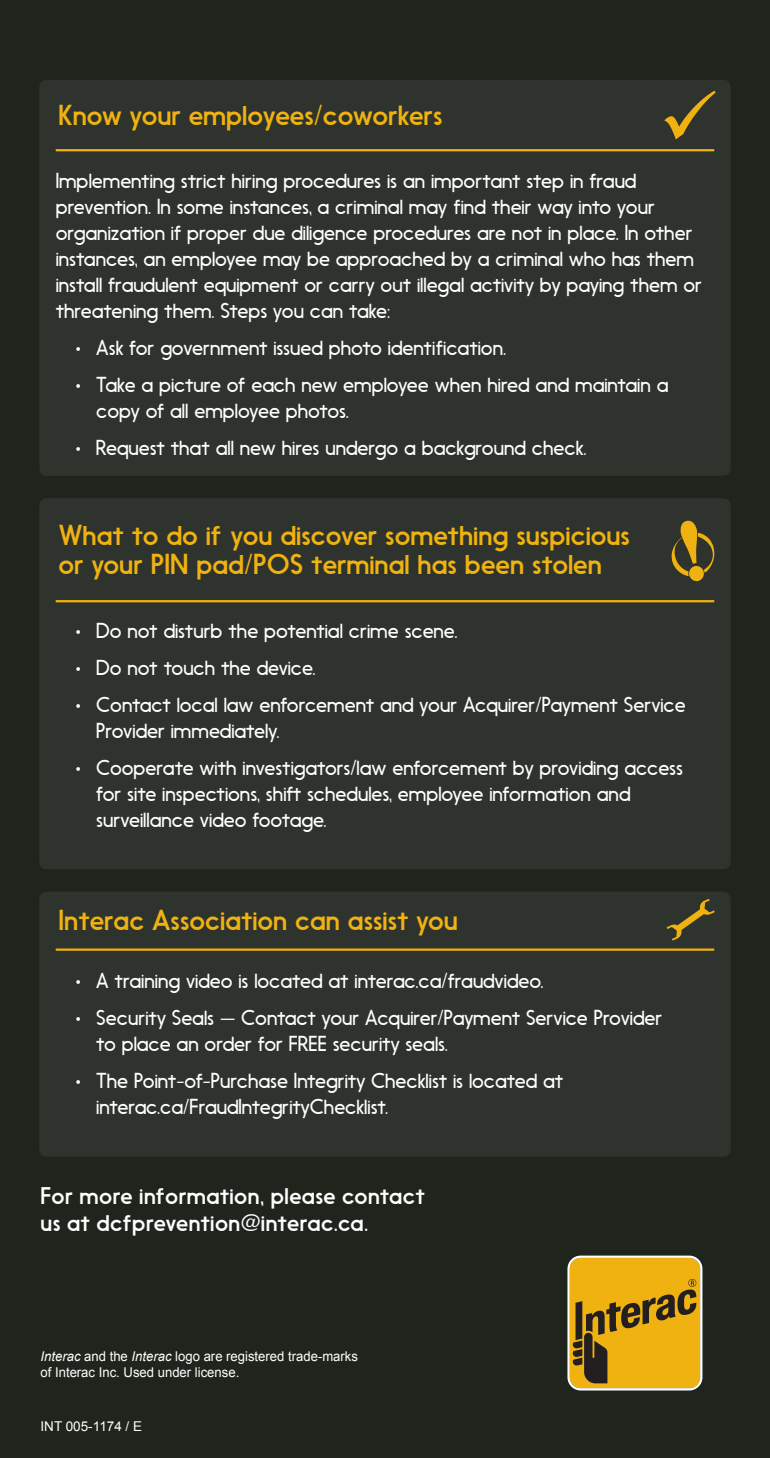
<style>
.page{position:relative;width:770px;height:1458px;background:#1f251d}
.page>*{position:absolute;margin:0;border:0;box-sizing:border-box;transform-origin:0 0}
.t1{font:27px/29.2px "Nanami";color:#efb211}
.t2{font:22.5px/27px "Nanami";letter-spacing:.01em;color:#fff}
.t3{font:300 20.25px/25.9px "Nanami";color:#fff}
.t4{font:13.5px/16.2px "Arial";color:#fff}
.s1{font-style:italic}
</style>
<div class="page">
<div style="left:39px;top:80px;width:691px;height:396px;background:#2f332d;border-radius:7px"></div>
<div style="left:39px;top:498px;width:691px;height:371px;background:#2f332d;border-radius:7px"></div>
<div style="left:39px;top:892px;width:691px;height:265px;background:#2f332d;border-radius:7px"></div>
<hr style="left:56px;top:600px;width:658px;height:2px;background:#efb211">
<svg style="left:671px;top:520px;width:43px;height:62px"></svg>
<hr style="left:56px;top:149px;width:658px;height:2px;background:#efb211">
<svg style="left:664px;top:91px;width:51px;height:49px"></svg>
<hr style="left:56px;top:949px;width:658px;height:2px;background:#efb211">
<svg style="left:666px;top:899px;width:48px;height:42px"></svg>
<svg style="left:567px;top:1256px;width:135px;height:134px;background:#ca9b21"></svg>
<h1 class="t1" style="left:59px;top:101px;width:385px">Know your employees/coworkers</h1>
<p class="t3" style="left:56px;top:168px;width:647px">Implementing strict hiring procedures is an important step in fraud prevention. In some instances, a criminal may find their way into your organization if proper due diligence procedures are not in place. In other instances, an employee may be approached by a criminal who has them install fraudulent equipment or carry out illegal activity by paying them or threatening them. Steps you can take:</p>
<p class="t3" style="left:76px;top:335px;width:431px">• Ask for government issued photo identification.</p>
<p class="t3" style="left:96px;top:372px;width:573px;text-indent:-20px">• Take a picture of each new employee when hired and maintain a copy of all employee photos.</p>
<p class="t3" style="left:76px;top:435px;width:512px">• Request that all new hires undergo a background check.</p>
<h1 class="t1" style="left:59px;top:520px;width:572px">What to do if you discover something suspicious or your PIN pad/POS terminal has been stolen</h1>
<p class="t3" style="left:76px;top:618px;width:383px">• Do not disturb the potential crime scene.</p>
<p class="t3" style="left:76px;top:655px;width:241px">• Do not touch the device.</p>
<p class="t3" style="left:96px;top:692px;width:591px;text-indent:-20px">• Contact local law enforcement and your Acquirer/Payment Service<br>Provider immediately.</p>
<p class="t3" style="left:96px;top:755px;width:588px;text-indent:-20px">• Cooperate with investigators/law enforcement by providing access for site inspections, shift schedules, employee information and surveillance video footage.</p>
<h1 class="t1" style="left:59px;top:905px;width:401px">Interac Association can assist you</h1>
<p class="t3" style="left:76px;top:968px;width:469px">• A training video is located at interac.ca/fraudvideo.</p>
<p class="t3" style="left:96px;top:1005px;width:567px;text-indent:-20px">• Security Seals — Contact your Acquirer/Payment Service Provider to place an order for FREE security seals.</p>
<p class="t3" style="left:96px;top:1068px;width:468px;text-indent:-20px">• The Point-of-Purchase Integrity Checklist is located at interac.ca/FraudIntegrityChecklist.</p>
<p class="t2" style="left:40px;top:1183px;width:386px">For more information, please contact us at dcfprevention@interac.ca.</p>
<p class="t4" style="left:40px;top:1348px;width:319px"><span class="s1">Interac</span> and the <span class="s1">Interac</span> logo are registered trade-marks of Interac Inc. Used under license.</p>
<p class="t4" style="left:40px;top:1419px;width:103px">INT 005-1174 / E</p>
</div>
